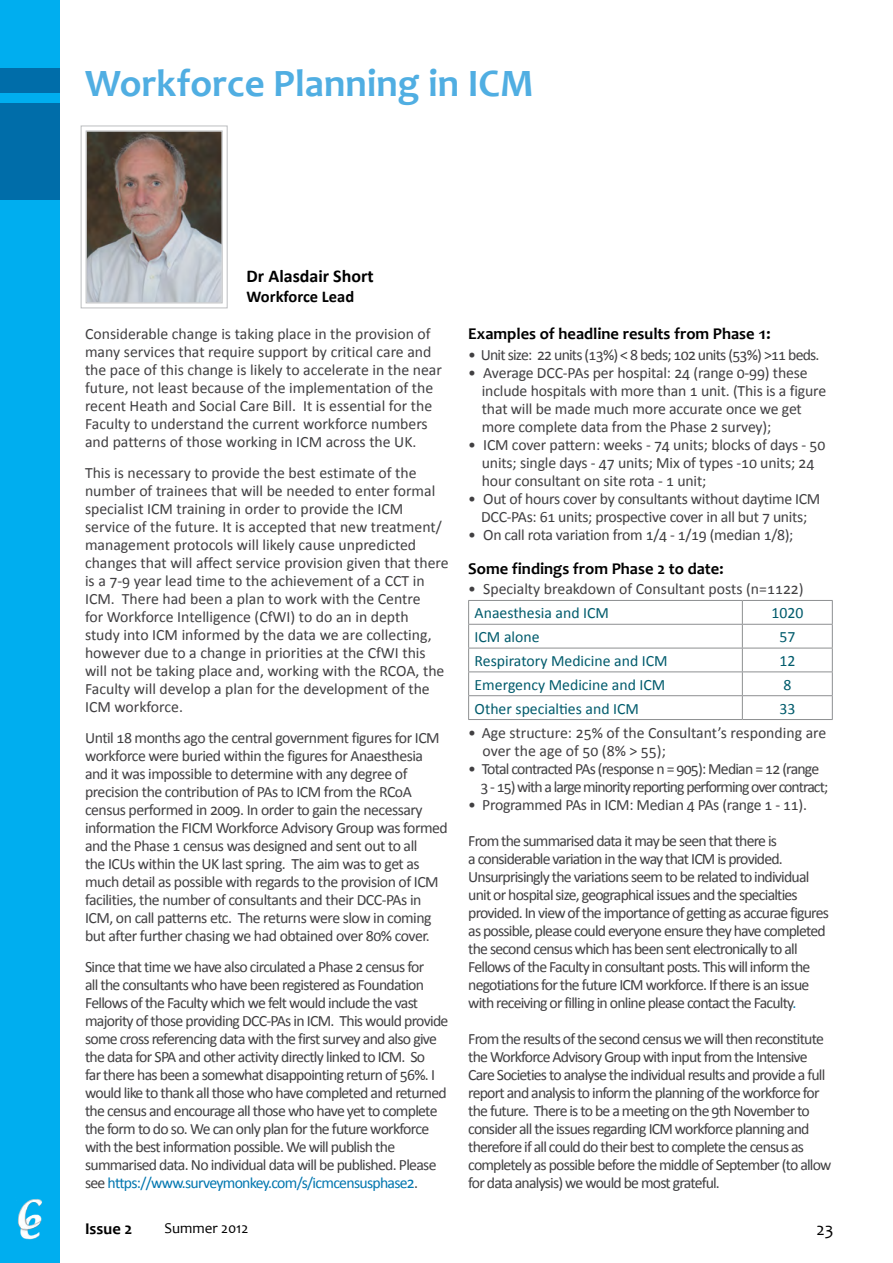
<style>
.page{position:relative;width:893px;height:1263px;background:#fff}
.page>*{position:absolute;margin:0;border:0;box-sizing:border-box;transform-origin:0 0}
.t1{font:700 39px "Candara";color:#50aee2}
.t2{font:700 18px "Calibri";color:#000}
.t3{font:18px "Candara";color:#000}
.t4{font:700 16.5px "Candara";color:#000}
.t5{font:700 16.5px "Calibri";color:#000}
.t6{font:15.75px/18px "Calibri";letter-spacing:-.035em;color:#414042}
.t7{font:15.75px/18px "Calibri";color:#414042}
.t8{font:15.75px/18px "Calibri";letter-spacing:-.01em;color:#414042}
.t9{font:15.75px "Calibri";color:#005b6c}
.t10{font:15.75px/18px "Calibri";letter-spacing:-.06em;color:#414042}
.t11{font:15px "Candara";color:#000}
.s1{color:#0076af}
</style>
<div class="page">
<div style="left:0;top:0;width:60px;height:1263px;background:#00aeef"></div>
<div style="left:0;top:103px;width:60px;height:96px;background:#006da9"></div>
<div style="left:0;top:68px;width:60px;height:24px;background:#006da9"></div>
<hr style="left:468px;top:600px;width:274px;height:1px;background:#8d8f91">
<hr style="left:742px;top:600px;width:91px;height:1px;background:#8d8f91">
<hr style="left:468px;top:624px;width:274px;height:1px;background:#8d8f91">
<hr style="left:742px;top:624px;width:91px;height:1px;background:#8d8f91">
<hr style="left:468px;top:648px;width:274px;height:1px;background:#8d8f91">
<hr style="left:742px;top:648px;width:91px;height:1px;background:#8d8f91">
<hr style="left:468px;top:671px;width:274px;height:1px;background:#8d8f91">
<hr style="left:742px;top:671px;width:91px;height:1px;background:#8d8f91">
<hr style="left:468px;top:695px;width:274px;height:1px;background:#8d8f91">
<svg style="left:468px;top:601px;width:1px;height:118px"></svg>
<hr style="left:742px;top:695px;width:91px;height:1px;background:#8d8f91">
<svg style="left:742px;top:601px;width:1px;height:118px"></svg>
<svg style="left:832px;top:601px;width:1px;height:118px"></svg>
<hr style="left:468px;top:719px;width:274px;height:1px;background:#8d8f91">
<hr style="left:742px;top:719px;width:91px;height:1px;background:#8d8f91">
<svg style="left:80px;top:125px;width:148px;height:184px;background:#938985"></svg>
<div style="left:86px;top:130px;width:137px;height:173px;border:1px solid #bcbec0"></div>
<img style="left:17px;top:1199px;width:26px;height:41px">
<h1 class="t1" style="left:85px;top:60px;width:450px">Workforce Planning in ICM</h1>
<p class="t2" style="left:247px;top:265px;width:129px">Dr Alasdair Short</p>
<p class="t5" style="left:247px;top:286px;width:109px">Workforce Lead</p>
<p class="t7" style="left:85px;top:324px;width:358px">Considerable change is taking place in the provision of many services that require support by critical care and the pace of this change is likely to accelerate in the near future, not least because of the implementation of the recent Heath and Social Care Bill. It is essential for the Faculty to understand the current workforce numbers and patterns of those working in ICM across the UK.</p>
<p class="t7" style="left:85px;top:463px;width:365px">This is necessary to provide the best estimate of the number of trainees that will be needed to enter formal specialist ICM training in order to provide the ICM service of the future. It is accepted that new treatment/ management protocols will likely cause unpredicted changes that will affect service provision given that there is a 7-9 year lead time to the achievement of a CCT in ICM. There had been a plan to work with the Centre<br>for Workforce Intelligence (CfWI) to do an in depth<br>study into ICM informed by the data we are collecting, however due to a change in priorities at the CfWI this will not be taking place and, working with the RCOA, the Faculty will develop a plan for the development of the ICM workforce.</p>
<p class="t6" style="left:85px;top:728px;width:364px">Until 18 months ago the central government figures for ICM workforce were buried within the figures for Anaesthesia and it was impossible to determine with any degree of precision the contribution of PAs to ICM from the RCoA census performed in 2009. In order to gain the necessary information the FICM Workforce Advisory Group was formed and the Phase 1 census was designed and sent out to all<br>the ICUs within the UK last spring. The aim was to get as much detail as possible with regards to the provision of ICM facilities, the number of consultants and their DCC-PAs in ICM, on call patterns etc. The returns were slow in coming but after further chasing we had obtained over 80% cover.</p>
<p class="t6" style="left:85px;top:957px;width:365px">Since that time we have also circulated a Phase 2 census for<br>all the consultants who have been registered as Foundation Fellows of the Faculty which we felt would include the vast majority of those providing DCC-PAs in ICM. This would provide some cross referencing data with the first survey and also give the data for SPA and other activity directly linked to ICM. So<br>far there has been a somewhat disappointing return of 56%. I would like to thank all those who have completed and returned the census and encourage all those who have yet to complete the form to do so. We can only plan for the future workforce with the best information possible. We will publish the summarised data. No individual data will be published. Please see <span class="s1">https://www.surveymonkey.com/s/icmcensusphase2</span>.</p>
<p class="t4" style="left:85px;top:1218px;width:49px">Issue 2</p>
<p class="t11" style="left:165px;top:1219px;width:85px">Summer 2012</p>
<p class="t4" style="left:468px;top:324px;width:304px">Examples of headline results from Phase 1:</p>
<p class="t6" style="left:468px;top:345px;width:353px">• Unit size: 22 units (13%) &lt; 8 beds; 102 units (53%) &gt;11 beds.</p>
<p class="t8" style="left:482px;top:363px;width:346px;text-indent:-14px">• Average DCC-PAs per hospital: 24 (range 0-99) these include hospitals with more than 1 unit. (This is a figure that will be made much more accurate once we get more complete data from the Phase 2 survey);</p>
<p class="t8" style="left:482px;top:435px;width:345px;text-indent:-14px">• ICM cover pattern: weeks - 74 units; blocks of days - 50 units; single days - 47 units; Mix of types -10 units; 24 hour consultant on site rota - 1 unit;</p>
<p class="t6" style="left:468px;top:489px;width:354px;text-align:center">• Out of hours cover by consultants without daytime ICM<br>DCC-PAs: 61 units; prospective cover in all but 7 units;</p>
<p class="t6" style="left:468px;top:525px;width:327px">• On call rota variation from 1/4 - 1/19 (median 1/8);</p>
<p class="t4" style="left:468px;top:558px;width:257px">Some findings from Phase 2 to date:</p>
<p class="t7" style="left:468px;top:579px;width:337px">• Specialty breakdown of Consultant posts (n=1122)</p>
<p class="t9" style="left:475px;top:603px;width:136px">Anaesthesia and ICM</p>
<p class="t9" style="left:771px;top:603px;width:33px">1020</p>
<p class="t9" style="left:475px;top:627px;width:66px">ICM alone</p>
<p class="t9" style="left:779px;top:627px;width:17px">57</p>
<p class="t9" style="left:475px;top:651px;width:195px">Respiratory Medicine and ICM</p>
<p class="t9" style="left:779px;top:651px;width:17px">12</p>
<p class="t9" style="left:475px;top:675px;width:192px">Emergency Medicine and ICM</p>
<p class="t9" style="left:783px;top:675px;width:9px">8</p>
<p class="t9" style="left:475px;top:698px;width:166px">Other specialties and ICM</p>
<p class="t9" style="left:779px;top:698px;width:17px">33</p>
<p class="t7" style="left:482px;top:723px;width:345px;text-indent:-14px">• Age structure: 25% of the Consultant’s responding are over the age of 50 (8% &gt; 55);</p>
<p class="t10" style="left:481px;top:759px;width:349px;text-indent:-12px">• Total contracted PAs (response n = 905): Median = 12 (range<br>3 - 15) with a large minority reporting performing over contract;</p>
<p class="t6" style="left:468px;top:795px;width:340px">• Programmed PAs in ICM: Median 4 PAs (range 1 - 11).</p>
<p class="t6" style="left:468px;top:831px;width:362px">From the summarised data it may be seen that there is<br>a considerable variation in the way that ICM is provided.<br>Unsurprisingly the variations seem to be related to individual unit or hospital size, geographical issues and the specialties provided. In view of the importance of getting as accurae figures as possible, please could everyone ensure they have completed the second census which has been sent electronically to all Fellows of the Faculty in consultant posts. This will inform the negotiations for the future ICM workforce. If there is an issue with receiving or filling in online please contact the Faculty<span class="s1">.</span></p>
<p class="t6" style="left:468px;top:1029px;width:365px">From the results of the second census we will then reconstitute the Workforce Advisory Group with input from the Intensive Care Societies to analyse the individual results and provide a full report and analysis to inform the planning of the workforce for the future. There is to be a meeting on the 9th November to consider all the issues regarding ICM workforce planning and therefore if all could do their best to complete the census as completely as possible before the middle of September (to allow for data analysis) we would be most grateful.</p>
<p class="t3" style="left:816px;top:1218px;width:19px">23</p>
</div>
